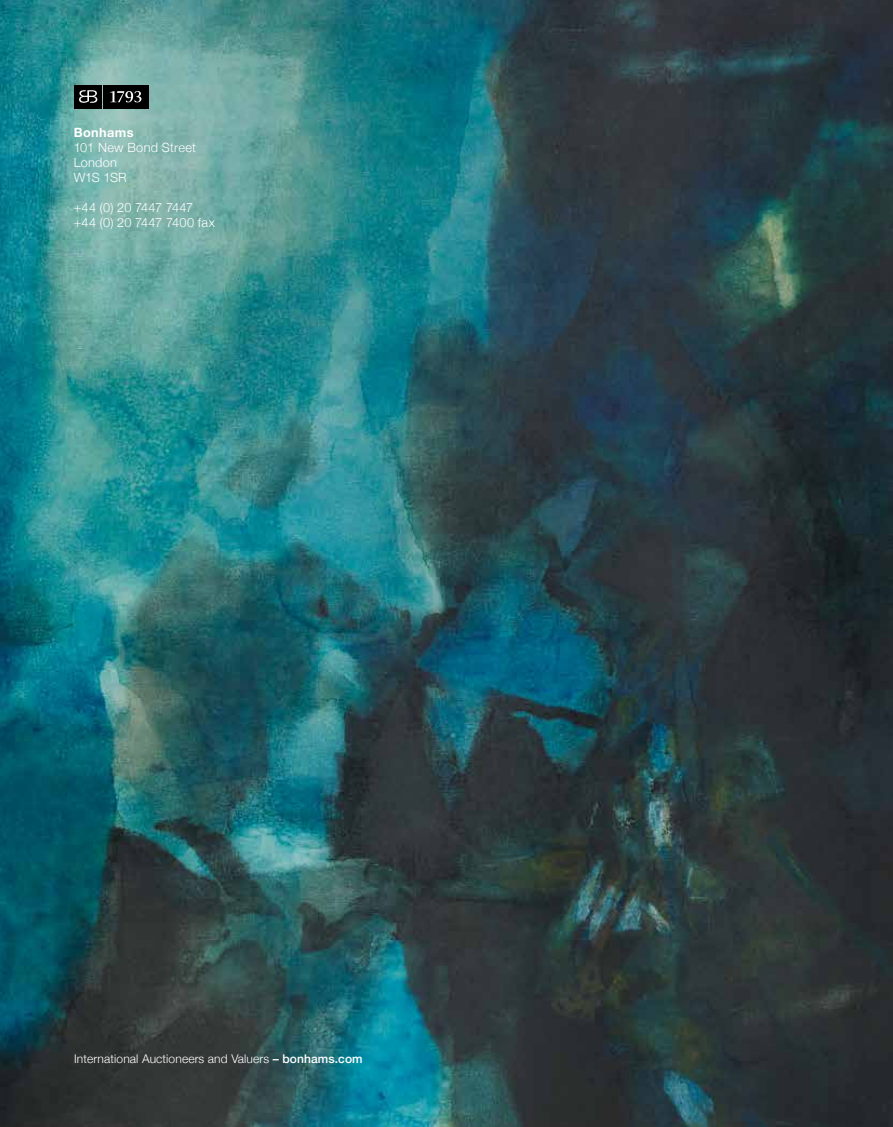
<style>
.page{position:relative;width:893px;height:1127px;background:#fff}
.page>*{position:absolute;margin:0;border:0;box-sizing:border-box;transform-origin:0 0}
.t1{font:300 12.75px/15px "Helvetica Neue";letter-spacing:.02em;color:#fff}
.t2{font:700 12.75px "Helvetica Neue";letter-spacing:.03em;color:#fff}
.t3{font:300 12px "Helvetica Neue";letter-spacing:.01em;color:#fff}
.s1{font-weight:500}
</style>
<div class="page">
<img style="left:0;top:0;width:893px;height:1127px">
<div style="left:74px;top:85px;width:28px;height:23px;background:#000"></div>
<svg style="left:79px;top:90px;width:18px;height:13px"></svg>
<div style="left:103px;top:85px;width:46px;height:23px;background:#000"></div>
<svg style="left:110px;top:91px;width:31px;height:11px"></svg>
<p class="t2" style="left:74px;top:122px;width:61px">Bonhams</p>
<p class="t1" style="left:74px;top:139px;width:124px">101 New Bond Street<br>London<br>W1S 1SR</p>
<p class="t1" style="left:74px;top:199px;width:143px">+44 (0) 20 7447 7447 +44 (0) 20 7447 7400 fax</p>
<p class="t3" style="left:74px;top:1049px;width:290px">International Auctioneers and Valuers <span class="s1">– bonhams.com</span></p>
</div>
